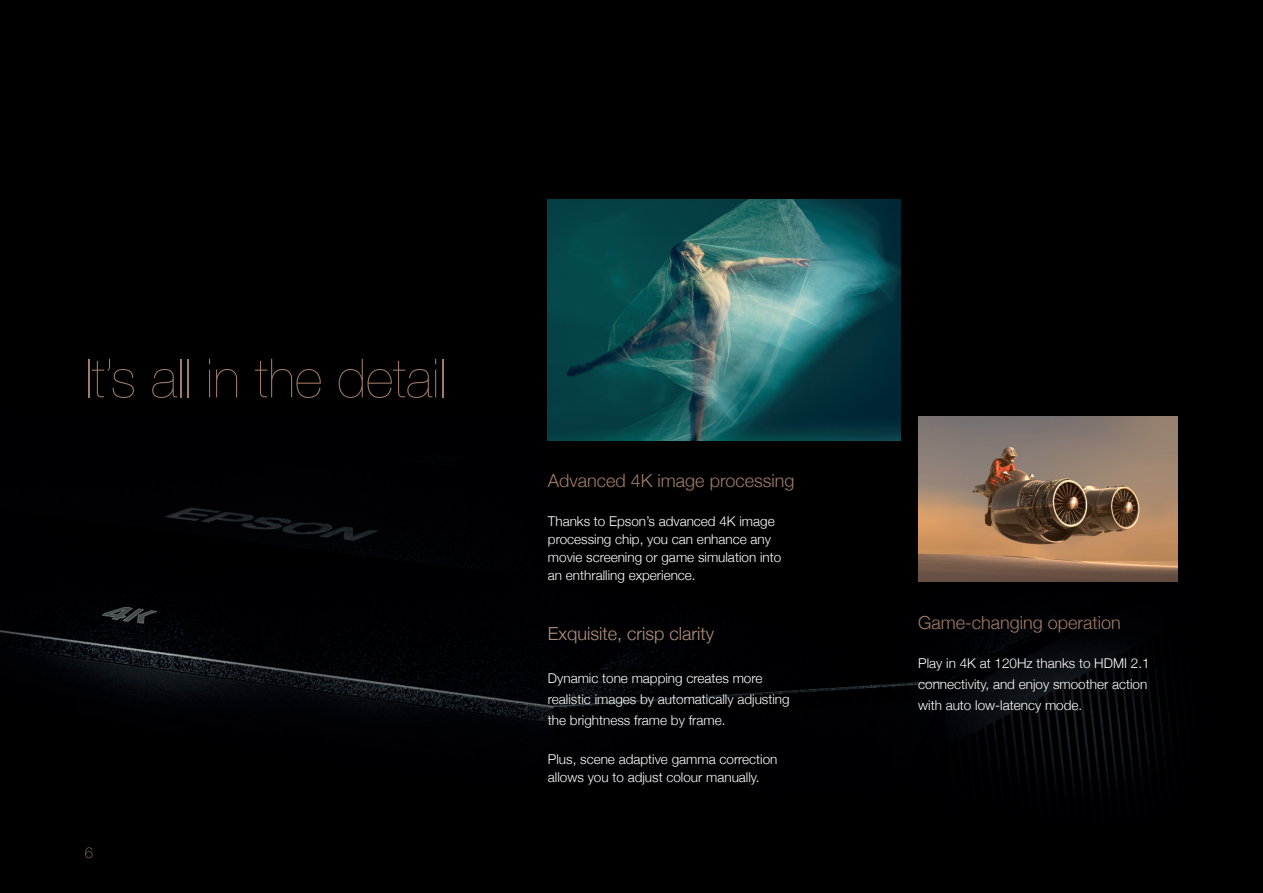
<style>
.page{position:relative;width:1263px;height:893px;background:#000001}
.page>*{position:absolute;margin:0;border:0;box-sizing:border-box;transform-origin:0 0}
.t1{font:200 54px "Helvetica Neue";color:#a17c67}
.t2{font:300 18px "Helvetica Neue";color:#a17c67}
.subheads_to_copy{font:300 18px "Helvetica Neue";color:#b1917f}
.t3{font:100 15px "Helvetica Neue";color:#a17c67}
.Body_9_14_white{font:300 13.5px/18px "Helvetica Neue";color:#fff}
</style>
<div class="page">
<img style="left:548px;top:199px;width:352px;height:241px">
<img style="left:918px;top:416px;width:260px;height:166px">
<p class="t1" style="left:85px;top:336px;width:363px">It’s all in the detail</p>
<p class="t3" style="left:85px;top:841px;width:10px">6</p>
<p class="t2" style="left:548px;top:466px;width:248px">Advanced 4K image processing</p>
<p class="Body_9_14_white" style="left:548px;top:511px;width:235px">Thanks to Epson’s advanced 4K image processing chip, you can enhance any movie screening or game simulation into an enthralling experience.</p>
<p class="subheads_to_copy" style="left:548px;top:619px;width:168px">Exquisite, crisp clarity</p>
<p class="Body_9_14_white" style="left:548px;top:666px;width:243px;line-height:21px">Dynamic tone mapping creates more realistic images by automatically adjusting the brightness frame by frame.</p>
<p class="Body_9_14_white" style="left:548px;top:749px;width:231px">Plus, scene adaptive gamma correction allows you to adjust colour manually.</p>
<p class="t2" style="left:918px;top:608px;width:204px">Game-changing operation</p>
<p class="Body_9_14_white" style="left:918px;top:652px;width:233px;line-height:21px">Play in 4K at 120Hz thanks to HDMI 2.1 connectivity, and enjoy smoother action with auto low-latency mode.</p>
</div>
